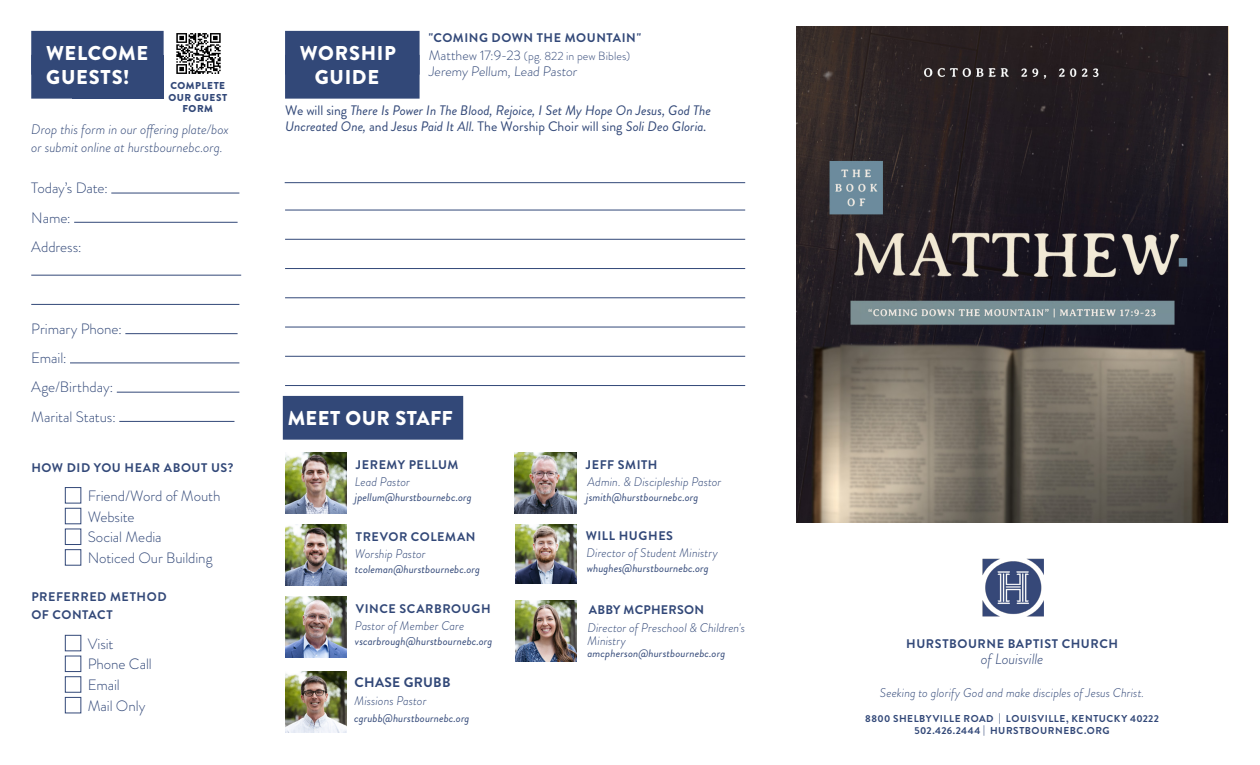
<style>
.page{position:relative;width:1260px;height:765px;background:#fff}
.page>*{position:absolute;margin:0;border:0;box-sizing:border-box;transform-origin:0 0}
.t1{font:900 20px/24px "Brandon Grotesque";letter-spacing:.035em;color:#fff;text-align:center}
.t2{font:300 15px "Brandon Grotesque";letter-spacing:-.005em;color:#324878}
.t3{font:italic 300 15px "Brandon Grotesque";letter-spacing:-.005em;color:#324878}
.t4{font:italic 13.75px/16.5px "Brandon Grotesque";color:#324878}
.t5{font:italic 300 13.75px/18px "Brandon Grotesque";color:#324878}
.t6{font:300 13.75px "Brandon Grotesque";color:#324878}
.t7{font:700 13.75px "Brandon Grotesque";letter-spacing:.02em;color:#324878}
.t8{font:italic 300 12.5px "Brandon Grotesque";letter-spacing:.005em;color:#324878}
.t9{font:700 12.5px/18px "Brandon Grotesque";letter-spacing:.045em;color:#324878}
.t10{font:700 12.5px "Brandon Grotesque";letter-spacing:.02em;color:#324878}
.t11{font:300 11.88px "Brandon Grotesque";letter-spacing:.005em;color:#324878}
.t12{font:italic 11.25px "Brandon Grotesque";letter-spacing:.01em;color:#324878}
.t13{font:italic 10.75px "Brandon Grotesque";letter-spacing:.01em;color:#324878;scale:1.04 1}
.t14{font:700 10px "Brandon Grotesque";letter-spacing:.055em;color:#324878}
.t15{font:900 10px/11.2px "Brandon Grotesque";letter-spacing:.055em;color:#324878;text-align:center}
.s1{font-size:13.75px}
.s2{font-style:normal}
</style>
<div class="page">
<div style="left:72px;top:55px;width:92px;height:43px;background:#324878"></div>
<div style="left:285px;top:31px;width:135px;height:44px;background:#324878"></div>
<div style="left:285px;top:55px;width:135px;height:44px;background:#324878"></div>
<img style="left:796px;top:26px;width:433px;height:496px">
<img style="left:982px;top:558px;width:62px;height:59px">
<div style="left:283px;top:396px;width:180px;height:44px;background:#324878"></div>
<img style="left:285px;top:452px;width:61px;height:62px">
<img style="left:285px;top:524px;width:61px;height:62px">
<img style="left:285px;top:596px;width:61px;height:62px">
<img style="left:515px;top:452px;width:61px;height:62px">
<img style="left:515px;top:524px;width:61px;height:59px">
<div style="left:31px;top:31px;width:133px;height:44px;background:#324878"></div>
<div style="left:31px;top:55px;width:114px;height:44px;background:#324878"></div>
<hr style="left:111px;top:193px;width:128px;height:1px;background:#324878">
<hr style="left:74px;top:222px;width:164px;height:1px;background:#324878">
<hr style="left:31px;top:275px;width:210px;height:1px;background:#324878">
<hr style="left:31px;top:304px;width:208px;height:1px;background:#324878">
<hr style="left:125px;top:333px;width:113px;height:1px;background:#324878">
<hr style="left:70px;top:363px;width:169px;height:1px;background:#324878">
<hr style="left:117px;top:392px;width:122px;height:1px;background:#324878">
<hr style="left:119px;top:421px;width:115px;height:1px;background:#324878">
<div style="left:65px;top:487px;width:16px;height:16px;border:1px solid #324878"></div>
<div style="left:65px;top:508px;width:16px;height:16px;border:1px solid #324878"></div>
<div style="left:65px;top:529px;width:16px;height:16px;border:1px solid #324878"></div>
<div style="left:65px;top:549px;width:16px;height:17px;border:1px solid #324878"></div>
<div style="left:65px;top:635px;width:16px;height:16px;border:1px solid #324878"></div>
<div style="left:65px;top:656px;width:16px;height:16px;border:1px solid #324878"></div>
<div style="left:65px;top:676px;width:16px;height:17px;border:1px solid #324878"></div>
<div style="left:65px;top:697px;width:16px;height:16px;border:1px solid #324878"></div>
<img style="left:176px;top:33px;width:45px;height:41px">
<hr style="left:285px;top:210px;width:460px;height:1px;background:#324878">
<hr style="left:285px;top:239px;width:460px;height:1px;background:#324878">
<hr style="left:285px;top:268px;width:460px;height:1px;background:#324878">
<hr style="left:285px;top:297px;width:460px;height:1px;background:#324878">
<hr style="left:285px;top:327px;width:460px;height:1px;background:#324878">
<hr style="left:285px;top:356px;width:460px;height:1px;background:#324878">
<hr style="left:285px;top:385px;width:460px;height:1px;background:#324878">
<hr style="left:285px;top:182px;width:460px;height:1px;background:#324878">
<img style="left:285px;top:671px;width:61px;height:61px">
<img style="left:515px;top:601px;width:61px;height:61px">
<p class="t1" style="left:46px;top:42px;width:103px">WELCOME</p>
<p class="t1" style="left:46px;top:66px;width:85px">GUESTS!</p>
<p class="t5" style="left:31px;top:120px;width:199px">Drop this form in our offering plate/box or submit online at hurstbournebc.org.</p>
<p class="t2" style="left:31px;top:178px;width:78px">Today’s Date:</p>
<p class="t2" style="left:31px;top:207px;width:41px">Name:</p>
<p class="t2" style="left:31px;top:236px;width:52px">Address:</p>
<p class="t15" style="left:168px;top:80px;width:60px">COMPLETE<br>OUR GUEST<br>FORM</p>
<p class="t2" style="left:31px;top:319px;width:92px">Primary Phone:</p>
<p class="t2" style="left:31px;top:348px;width:37px">Email:</p>
<p class="t2" style="left:31px;top:377px;width:84px">Age/Birthday:</p>
<p class="t2" style="left:31px;top:406px;width:86px">Marital Status:</p>
<p class="t9" style="left:31px;top:459px;width:204px">HOW DID YOU HEAR ABOUT US?</p>
<p class="t2" style="left:88px;top:486px;width:134px">Friend/Word of Mouth</p>
<p class="t2" style="left:88px;top:506px;width:48px">Website</p>
<p class="t2" style="left:88px;top:527px;width:76px">Social Media</p>
<p class="t2" style="left:88px;top:548px;width:126px">Noticed Our Building</p>
<p class="t9" style="left:31px;top:588px;width:137px">PREFERRED METHOD<br>OF CONTACT</p>
<p class="t2" style="left:88px;top:633px;width:27px">Visit</p>
<p class="t2" style="left:88px;top:654px;width:66px">Phone Call</p>
<p class="t2" style="left:88px;top:675px;width:34px">Email</p>
<p class="t2" style="left:88px;top:695px;width:59px">Mail Only</p>
<p class="t1" style="left:300px;top:42px;width:97px">WORSHIP<br>GUIDE</p>
<p class="t9" style="left:429px;top:29px;width:214px">"COMING DOWN THE MOUNTAIN"</p>
<p class="t11" style="left:429px;top:48px;width:203px"><span class="s1">Matthew 17:9-23</span> (pg. 822 in pew Bibles)</p>
<p class="t6" style="left:429px;top:62px;width:151px">Jeremy Pellum, Lead Pastor</p>
<p class="t4" style="left:285px;top:102px;width:427px"><span class="s2">We will sing</span> There Is Power In The Blood, Rejoice, I Set My Hope On Jesus, God The<br>Uncreated One, <span class="s2">and</span> Jesus Paid It All. <span class="s2">The Worship Choir will sing</span> Soli Deo Gloria<span class="s2">.</span></p>
<p class="t1" style="left:288px;top:407px;width:167px">MEET OUR STAFF</p>
<p class="t9" style="left:356px;top:456px;width:104px">JEREMY PELLUM</p>
<p class="t8" style="left:355px;top:474px;width:57px">Lead Pastor</p>
<p class="t12" style="left:355px;top:490px;width:118px">jpellum@hurstbournebc.org</p>
<p class="t9" style="left:356px;top:528px;width:121px">TREVOR COLEMAN</p>
<p class="t8" style="left:355px;top:546px;width:72px">Worship Pastor</p>
<p class="t12" style="left:355px;top:562px;width:127px">tcoleman@hurstbournebc.org</p>
<p class="t9" style="left:356px;top:599px;width:136px">VINCE SCARBROUGH</p>
<p class="t8" style="left:355px;top:617px;width:111px">Pastor of Member Care</p>
<p class="t12" style="left:355px;top:634px;width:139px">vscarbrough@hurstbournebc.org</p>
<p class="t7" style="left:355px;top:673px;width:97px">CHASE GRUBB</p>
<p class="t8" style="left:354px;top:692px;width:74px">Missions Pastor</p>
<p class="t12" style="left:354px;top:711px;width:117px">cgrubb@hurstbournebc.org</p>
<p class="t9" style="left:586px;top:456px;width:73px">JEFF SMITH</p>
<p class="t8" style="left:588px;top:474px;width:135px">Admin. &amp; Discipleship Pastor</p>
<p class="t12" style="left:586px;top:490px;width:114px">jsmith@hurstbournebc.org</p>
<p class="t9" style="left:586px;top:526px;width:89px">WILL HUGHES</p>
<p class="t8" style="left:587px;top:544px;width:133px">Director of Student Ministry</p>
<p class="t12" style="left:587px;top:561px;width:124px">whughes@hurstbournebc.org</p>
<p class="t10" style="left:589px;top:601px;width:117px">ABBY MCPHERSON</p>
<p class="t8" style="left:588px;top:619px;width:159px">Director of Preschool &amp; Children's</p>
<p class="t8" style="left:588px;top:632px;width:40px">Ministry</p>
<p class="t13" style="left:588px;top:646px;width:134px">amcpherson@hurstbournebc.org</p>
<p class="t9" style="left:906px;top:635px;width:213px">HURSTBOURNE BAPTIST CHURCH</p>
<p class="t3" style="left:981px;top:649px;width:64px">of Louisville</p>
<p class="t8" style="left:880px;top:684px;width:266px">Seeking to glorify God and make disciples of Jesus Christ.</p>
<p class="t14" style="left:865px;top:712px;width:295px">8800 SHELBYVILLE ROAD | LOUISVILLE, KENTUCKY 40222</p>
<p class="t14" style="left:914px;top:724px;width:197px">502.426.2444 | HURSTBOURNEBC.ORG</p>
</div>
